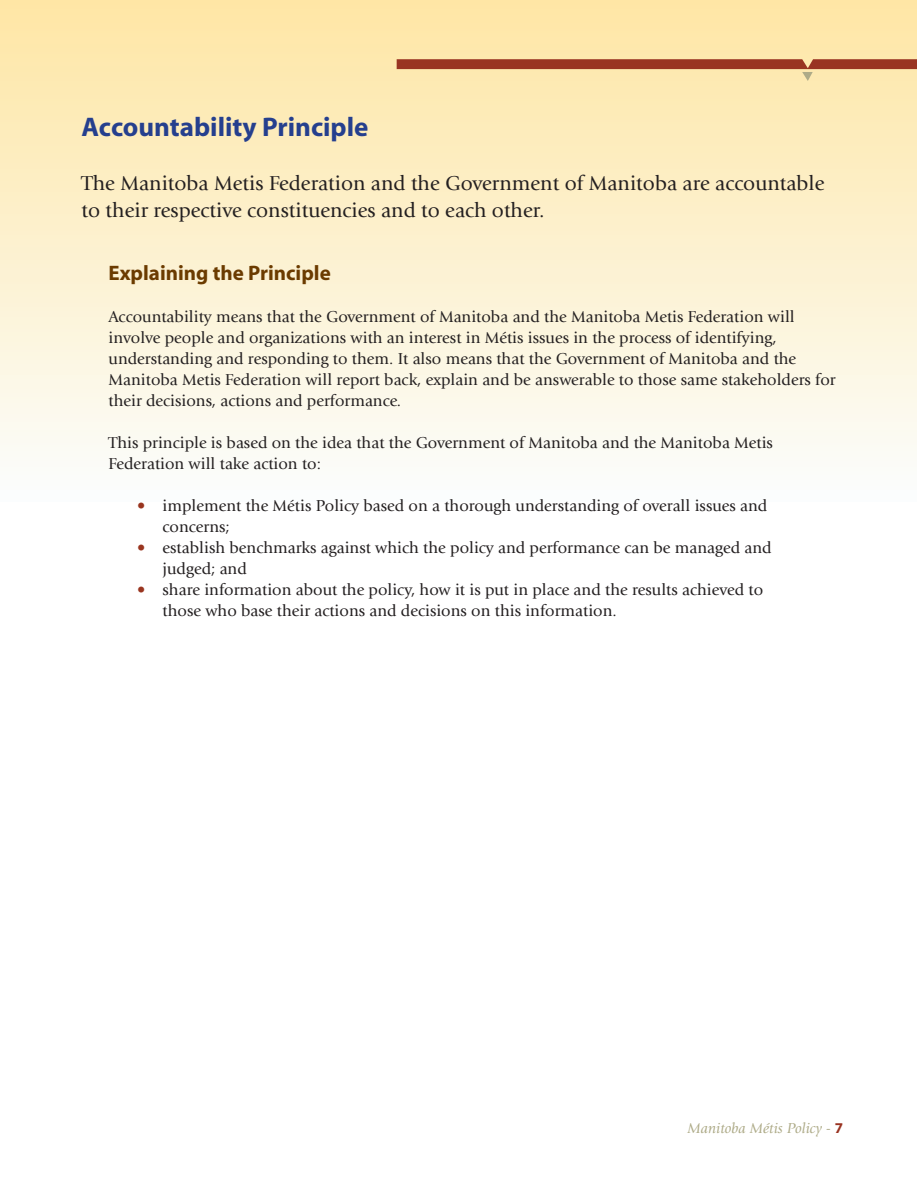
<style>
.page{position:relative;width:917px;height:1187px;background:#fff}
.page>*{position:absolute;margin:0;border:0;box-sizing:border-box;transform-origin:0 0}
.t1{font:700 27px "Myriad";color:#253f8e}
.t2{font:21px/27px "Giovanni";color:#231f20}
.t3{font:700 21px "Myriad";color:#6b3b00}
.t4{font:16.5px/21px "Giovanni";color:#231f20}
.t5{font:italic 15px "Giovanni";color:#aeab88}
.s1{color:#99351f}
.s2{font-family:"Myriad";font-weight:700;font-style:normal;color:#993422}
</style>
<div class="page">
<svg style="left:0;top:1px;width:1px;height:450px"></svg>
<div style="left:1px;top:0;width:916px;height:501px;background:linear-gradient(to bottom,#fee6a4,#fbfdfd)"></div>
<svg style="left:397px;top:59px;width:520px;height:22px;background:#d09871"></svg>
<h1 class="t1" style="left:82px;top:113px;width:288px">Accountability Principle</h1>
<p class="t2" style="left:82px;top:170px;width:744px">The Manitoba Metis Federation and the Government of Manitoba are accountable to their respective constituencies and to each other.</p>
<p class="t3" style="left:109px;top:262px;width:224px">Explaining the Principle</p>
<p class="t4" style="left:109px;top:306px;width:728px">Accountability means that the Government of Manitoba and the Manitoba Metis Federation will involve people and organizations with an interest in Métis issues in the process of identifying, understanding and responding to them. It also means that the Government of Manitoba and the Manitoba Metis Federation will report back, explain and be answerable to those same stakeholders for their decisions, actions and performance.</p>
<p class="t4" style="left:109px;top:432px;width:666px">This principle is based on the idea that the Government of Manitoba and the Manitoba Metis<br>Federation will take action to:</p>
<p class="t4" style="left:163px;top:495px;width:606px;text-indent:-25px"><span class="s1">•</span> implement the Métis Policy based on a thorough understanding of overall issues and concerns;</p>
<p class="t4" style="left:163px;top:537px;width:610px;text-indent:-25px"><span class="s1">•</span> establish benchmarks against which the policy and performance can be managed and judged; and</p>
<p class="t4" style="left:163px;top:579px;width:602px;text-indent:-25px"><span class="s1">•</span> share information about the policy, how it is put in place and the results achieved to those who base their actions and decisions on this information.</p>
<p class="t5" style="left:687px;top:1119px;width:157px">Manitoba Métis Policy - <span class="s2">7</span></p>
</div>
